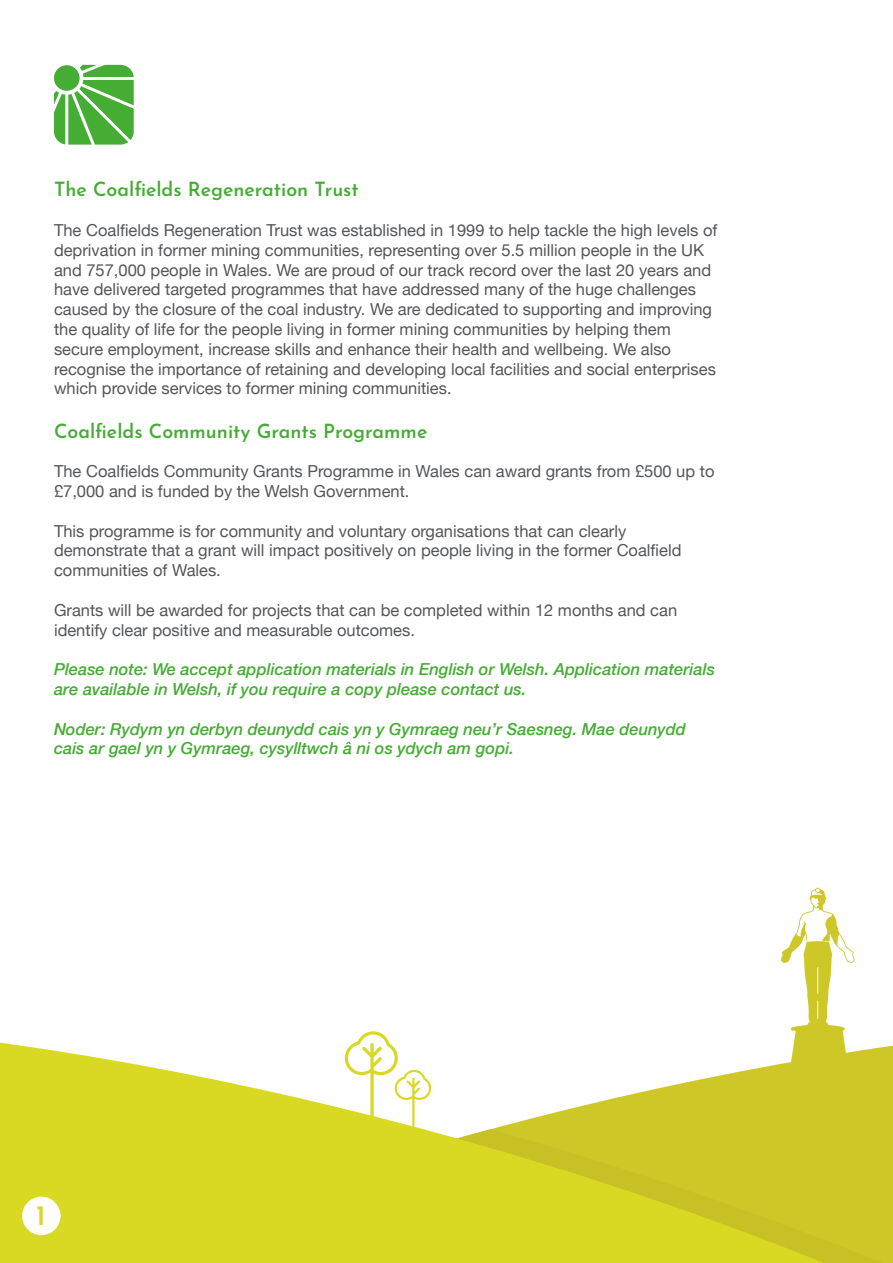
<style>
.page{position:relative;width:893px;height:1263px;background:#fff}
.page>*{position:absolute;margin:0;border:0;box-sizing:border-box;transform-origin:0 0}
.t1{font:600 28.5px "Josefin Sans";color:#d9d924}
.t2{font:600 19.5px "Josefin Sans";color:#45ac34}
.t3{font:16.5px/19.8px "Helvetica Neue";color:#53565a}
.t4{font:italic 500 16.5px/19.8px "Helvetica Neue";color:#45ac34}
</style>
<div class="page">
<svg style="left:781px;top:888px;width:74px;height:151px"></svg>
<svg style="left:359px;top:1031px;width:29px;height:8px"></svg>
<svg style="left:0;top:1039px;width:893px;height:224px;fill:#d9d924"></svg>
<svg style="left:54px;top:65px;width:80px;height:80px"></svg>
<div style="left:22px;top:1197px;width:39px;height:38px;background:#fff;border-radius:50%"></div>
<p class="t2" style="left:54px;top:173px;width:306px">The Coalfields Regeneration Trust</p>
<p class="t3" style="left:54px;top:221px;width:665px">The Coalfields Regeneration Trust was established in 1999 to help tackle the high levels of deprivation in former mining communities, representing over 5.5 million people in the UK and 757,000 people in Wales. We are proud of our track record over the last 20 years and have delivered targeted programmes that have addressed many of the huge challenges caused by the closure of the coal industry. We are dedicated to supporting and improving the quality of life for the people living in former mining communities by helping them secure employment, increase skills and enhance their health and wellbeing. We also recognise the importance of retaining and developing local facilities and social enterprises which provide services to former mining communities.</p>
<p class="t2" style="left:54px;top:414px;width:375px">Coalfields Community Grants Programme</p>
<p class="t3" style="left:54px;top:462px;width:662px">The Coalfields Community Grants Programme in Wales can award grants from £500 up to £7,000 and is funded by the Welsh Government.</p>
<p class="t3" style="left:54px;top:522px;width:629px">This programme is for community and voluntary organisations that can clearly demonstrate that a grant will impact positively on people living in the former Coalfield communities of Wales.</p>
<p class="t3" style="left:54px;top:601px;width:625px">Grants will be awarded for projects that can be completed within 12 months and can identify clear positive and measurable outcomes.</p>
<p class="t4" style="left:54px;top:658px;width:662px">Please note: We accept application materials in English or Welsh. Application materials are available in Welsh, if you require a copy please contact us.</p>
<p class="t4" style="left:54px;top:718px;width:634px">Noder: Rydym yn derbyn deunydd cais yn y Gymraeg neu’r Saesneg. Mae deunydd cais ar gael yn y Gymraeg, cysylltwch â ni os ydych am gopi.</p>
<h1 class="t1" style="left:36px;top:1191px;width:11px">1</h1>
</div>
